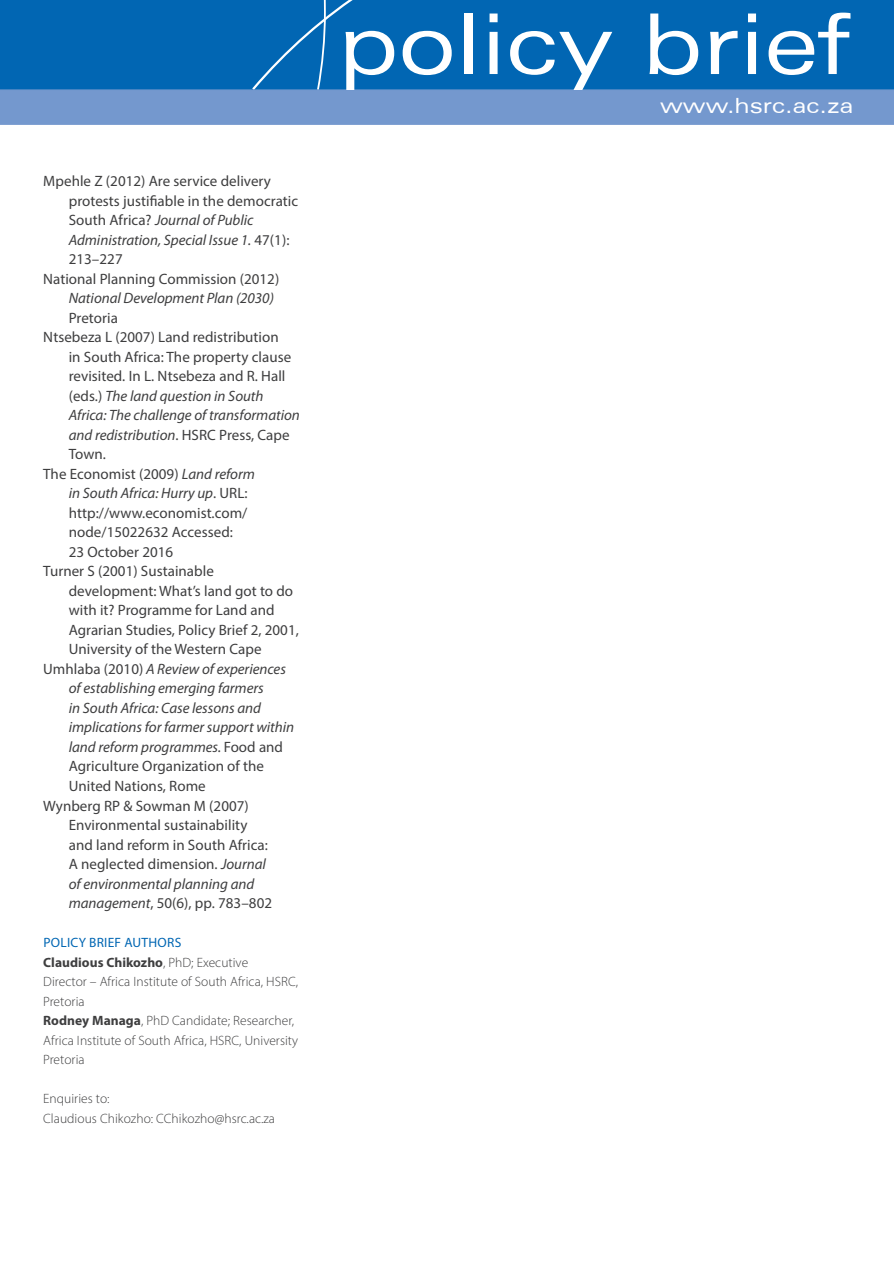
<style>
.page{position:relative;width:894px;height:1266px;background:#fff}
.page>*{position:absolute;margin:0;border:0;box-sizing:border-box;transform-origin:0 0}
.t1{font:expanded 84px "Zurich BT";color:#fff}
.t2{font:expanded 21px "Zurich BT";color:#fff}
.t3{font:15px "Myriad Pro";letter-spacing:.005em;color:#3e3e3f}
.t4{font:italic 15px "Myriad Pro";letter-spacing:-.005em;color:#3e3e3f}
.t5{font:300 13.5px/19.5px "Myriad Pro";letter-spacing:.005em;color:#3e3e3f}
.s1{font-style:normal}
.s2{font-style:italic}
.s3{font-weight:400;color:#0166b3}
.s4{font-weight:700}
</style>
<div class="page">
<svg style="left:0;top:0;width:894px;height:125px;background:#2375bb"></svg>
<p class="t3" style="left:43px;top:172px;width:229px">Mpehle Z (2012) Are service delivery</p>
<p class="t3" style="left:69px;top:192px;width:231px">protests justifiable in the democratic</p>
<p class="t4" style="left:69px;top:211px;width:186px"><span class="s1">South Africa?</span> Journal of Public</p>
<p class="t4" style="left:69px;top:230px;width:222px">Administration, Special Issue 1. <span class="s1">47(1):</span></p>
<p class="t3" style="left:69px;top:250px;width:55px">213–227</p>
<p class="t3" style="left:43px;top:270px;width:238px">National Planning Commission (2012)</p>
<p class="t4" style="left:69px;top:289px;width:207px">National Development Plan (2030)</p>
<p class="t3" style="left:69px;top:309px;width:51px">Pretoria</p>
<p class="t3" style="left:43px;top:328px;width:237px">Ntsebeza L (2007) Land redistribution</p>
<p class="t3" style="left:69px;top:348px;width:224px">in South Africa: The property clause</p>
<p class="t3" style="left:69px;top:367px;width:218px">revisited. In L. Ntsebeza and R. Hall</p>
<p class="t4" style="left:69px;top:386px;width:196px"><span class="s1">(eds.)</span> The land question in South</p>
<p class="t4" style="left:69px;top:406px;width:233px">Africa: The challenge of transformation</p>
<p class="t4" style="left:69px;top:425px;width:222px">and redistribution<span class="s1">. HSRC Press, Cape</span></p>
<p class="t3" style="left:69px;top:445px;width:39px">Town.</p>
<p class="t3" style="left:43px;top:465px;width:213px">The Economist (2009) <span class="s2">Land reform</span></p>
<p class="t4" style="left:69px;top:484px;width:180px">in South Africa: Hurry up<span class="s1">. URL:</span></p>
<p class="t3" style="left:69px;top:504px;width:180px">http://www.economist.com/</p>
<p class="t3" style="left:69px;top:523px;width:166px">node/15022632 Accessed:</p>
<p class="t3" style="left:69px;top:543px;width:106px">23 October 2016</p>
<p class="t3" style="left:43px;top:562px;width:172px">Turner S (2001) Sustainable</p>
<p class="t3" style="left:69px;top:582px;width:226px">development: What’s land got to do</p>
<p class="t3" style="left:69px;top:601px;width:207px">with it? Programme for Land and</p>
<p class="t3" style="left:69px;top:621px;width:232px">Agrarian Studies, Policy Brief 2, 2001,</p>
<p class="t3" style="left:69px;top:640px;width:194px">University of the Western Cape</p>
<p class="t4" style="left:43px;top:659px;width:244px"><span class="s1">Umhlaba (2010)</span> A Review of experiences</p>
<p class="t4" style="left:69px;top:679px;width:196px">of establishing emerging farmers</p>
<p class="t4" style="left:69px;top:698px;width:194px">in South Africa: Case lessons and</p>
<p class="t4" style="left:69px;top:718px;width:227px">implications for farmer support within</p>
<p class="t4" style="left:69px;top:737px;width:216px">land reform programmes. <span class="s1">Food and</span></p>
<p class="t3" style="left:69px;top:757px;width:197px">Agriculture Organization of the</p>
<p class="t3" style="left:69px;top:777px;width:138px">United Nations, Rome</p>
<p class="t3" style="left:43px;top:796px;width:207px">Wynberg RP &amp; Sowman M (2007)</p>
<p class="t3" style="left:69px;top:816px;width:180px">Environmental sustainability</p>
<p class="t3" style="left:69px;top:835px;width:201px">and land reform in South Africa:</p>
<p class="t3" style="left:69px;top:855px;width:199px">A neglected dimension. <span class="s2">Journal</span></p>
<p class="t4" style="left:69px;top:874px;width:187px">of environmental planning and</p>
<p class="t3" style="left:69px;top:894px;width:205px"><span class="s2">management</span>, 50(6), pp. 783–802</p>
<p class="t5" style="left:43px;top:932px;width:256px"><span class="s3">POLICY BRIEF AUTHORS<br></span><span class="s4">Claudious Chikozho</span>, PhD; Executive<br>Director – Africa Institute of South Africa, HSRC,<br>Pretoria<br><span class="s4">Rodney Managa</span>, PhD Candidate; Researcher,<br>Africa Institute of South Africa, HSRC, University<br>Pretoria</p>
<p class="t5" style="left:43px;top:1088px;width:233px">Enquiries to:<br>Claudious Chikozho: CChikozho@hsrc.ac.za</p>
<h1 class="t1" style="left:338px;top:-5px;width:513px">policy brief</h1>
<h2 class="t2" style="left:660px;top:93px;width:195px">www.hsrc.ac.za</h2>
</div>
